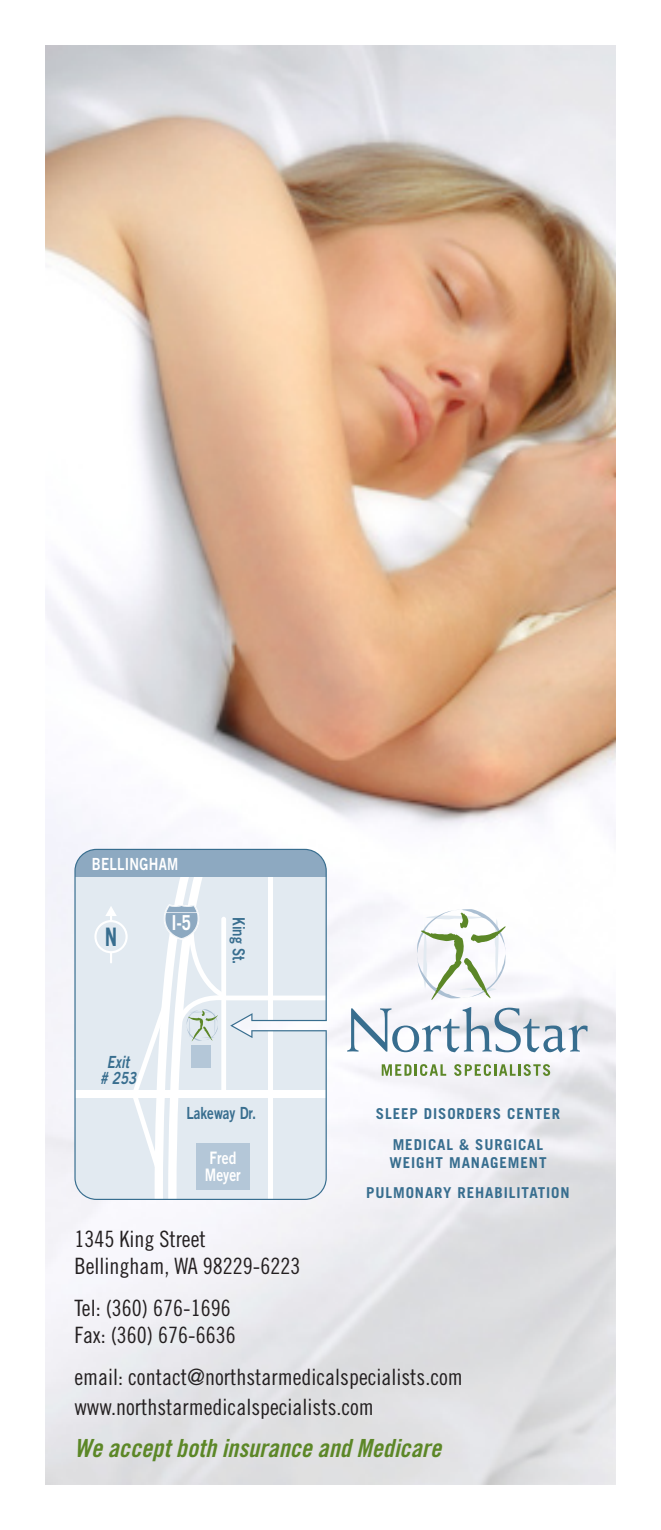
<style>
.page{position:relative;width:661px;height:1530px;background:#fff}
.page>*{position:absolute;margin:0;border:0;box-sizing:border-box;transform-origin:0 0}
.t1{font:700 25.5px "Trade Gothic";color:#386e8f;scale:.8 1}
.t2{font:25px "Trade Gothic Bold Cond Twenty Obl";color:#5c8727}
.t3{font:22.5px "Trade Gothic Cond Eighteen";color:#231f20}
.t4{font:700 20.75px "Trade Gothic";color:#fff;scale:.8 1}
.t5{font:17.25px/16.2px "Trade Gothic Bold Two";color:#fff;scale:.8 1}
.t6{font:16.75px "Trade Gothic Bold Two";color:#386e8f;scale:.8 1}
.t7{font:16.75px "Trade Gothic Bold Two";letter-spacing:.02em;color:#fff;scale:.8 1}
.t8{font:italic 16.75px/15.8px "Trade Gothic Bold Two";color:#386e8f;text-align:center;scale:.8 1}
.t9{font:700 15px "Trade Gothic";letter-spacing:.06em;color:#386e8f}
</style>
<div class="page">
<img style="left:45px;top:45px;width:570px;height:1440px">
<svg style="left:74px;top:849px;width:252px;height:351px;background:#dbe4ec"></svg>
<svg style="left:416px;top:909px;width:89px;height:91px"></svg>
<svg style="left:347px;top:1007px;width:240px;height:46px"></svg>
<svg style="left:381px;top:1064px;width:65px;height:12px"></svg>
<svg style="left:453px;top:1064px;width:96px;height:12px"></svg>
<p class="t7" style="left:92px;top:854px;width:109px">BELLINGHAM</p>
<p class="t1" style="left:105px;top:922px;width:17px">N</p>
<p class="t4" style="left:172px;top:910px;width:26px">I-5</p>
<p class="t8" style="left:100px;top:1054px;width:47px">Exit<br># 253</p>
<p class="t6" style="left:249px;top:917px;width:61px;rotate:90deg">King St.</p>
<p class="t6" style="left:186px;top:1102px;width:89px">Lakeway Dr.</p>
<p class="t5" style="left:205px;top:1150px;width:46px">Fred<br>Meyer</p>
<p class="t9" style="left:375px;top:1105px;width:185px">SLEEP DISORDERS CENTER</p>
<p class="t9" style="left:392px;top:1135px;width:152px">MEDICAL &amp; SURGICAL</p>
<p class="t9" style="left:389px;top:1153px;width:158px">WEIGHT MANAGEMENT</p>
<p class="t9" style="left:366px;top:1184px;width:205px">PULMONARY REHABILITATION</p>
<p class="t3" style="left:74px;top:1225px;width:133px">1345 King Street</p>
<p class="t3" style="left:74px;top:1252px;width:227px">Bellingham, WA 98229-6223</p>
<p class="t3" style="left:74px;top:1294px;width:158px">Tel: (360) 676-1696</p>
<p class="t3" style="left:74px;top:1321px;width:163px">Fax: (360) 676-6636</p>
<p class="t3" style="left:74px;top:1363px;width:389px">email: contact@northstarmedicalspecialists.com</p>
<p class="t3" style="left:74px;top:1393px;width:301px">www.northstarmedicalspecialists.com</p>
<p class="t2" style="left:74px;top:1433px;width:368px">We accept both insurance and Medicare</p>
</div>
